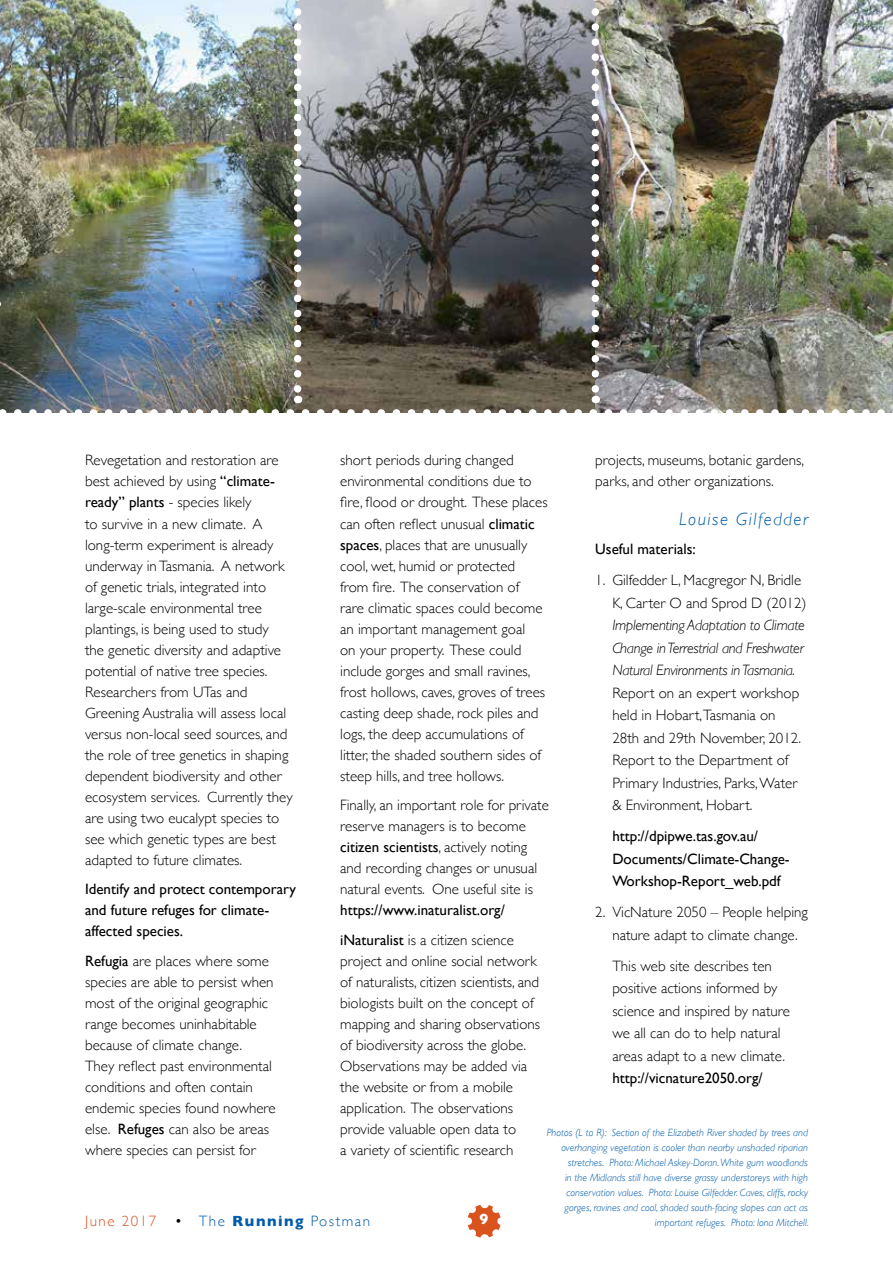
<style>
.page{position:relative;width:893px;height:1263px;background:#fff}
.page>*{position:absolute;margin:0;border:0;box-sizing:border-box;transform-origin:0 0}
.Body_type{font:italic 300 18px "Gill Sans";letter-spacing:.085em;color:#005cab}
.Body_type-2{font:300 15px/21px "Gill Sans";color:#000}
.Indents{font:300 15px/22.5px "Gill Sans";color:#000}
.Body_type-3{font:15px/21px "Gill Sans";color:#000}
.Indents-2{font:15px/22.5px "Gill Sans";color:#000}
.t1{font:300 15px "Gill Sans";letter-spacing:.1em;color:#005cab}
.t2{font:700 15px "Gill Sans";color:#fff}
.Photo_captions{font:italic 300 10.5px/15px "Gill Sans";color:#005cab;text-align:right}
.s1{font-weight:400}
.s2{font-style:italic}
.s3{color:#d9531e}
.s4{color:#000}
.s5{font-weight:700}
</style>
<div class="page">
<svg style="left:467px;top:1204px;width:34px;height:34px"></svg>
<img style="left:0;top:0;width:298px;height:409px">
<svg style="left:298px;top:0;width:297px;height:409px;background:#626261"></svg>
<img style="left:595px;top:0;width:298px;height:409px">
<svg style="left:0;top:409px;width:893px;height:4px"></svg>
<svg style="left:294px;top:0;width:7px;height:403px"></svg>
<svg style="left:592px;top:0;width:7px;height:403px"></svg>
<p class="Body_type-2" style="left:85px;top:449px;width:209px">Revegetation and restoration are best achieved by using <span class="s1">“climate&shy;ready” plants</span> - species likely<br>to survive in a new climate. A long-term experiment is already underway in Tasmania. A network of genetic trials, integrated into large-scale environmental tree plantings, is being used to study<br>the genetic diversity and adaptive potential of native tree species.<br>Researchers from UTas and Greening Australia will assess local versus non-local seed sources, and the role of tree genetics in shaping dependent biodiversity and other ecosystem services. Currently they are using two eucalypt species to see which genetic types are best adapted to future climates.</p>
<p class="Body_type-3" style="left:85px;top:878px;width:212px">Identify and protect contemporary and future refuges for climate&shy;affected species.</p>
<p class="Body_type-2" style="left:85px;top:949px;width:192px"><span class="s1">Refugia</span> are places where some species are able to persist when most of the original geographic range becomes uninhabitable because of climate change.<br>They reflect past environmental conditions and often contain endemic species found nowhere else. <span class="s1">Refuges</span> can also be areas where species can persist for</p>
<p class="Body_type-2" style="left:340px;top:449px;width:209px">short periods during changed environmental conditions due to fire, flood or drought. These places can often reflect unusual <span class="s1">climatic spaces</span>, places that are unusually cool, wet, humid or protected<br>from fire. The conservation of<br>rare climatic spaces could become an important management goal<br>on your property. These could include gorges and small ravines, frost hollows, caves, groves of trees casting deep shade, rock piles and logs, the deep accumulations of litter, the shaded southern sides of steep hills, and tree hollows.</p>
<p class="Body_type-2" style="left:340px;top:794px;width:210px">Finally, an important role for private reserve managers is to become <span class="s1">citizen scientists</span>, actively noting and recording changes or unusual natural events. One useful site is <span class="s1">https://www.inaturalist.org/</span></p>
<p class="Body_type-2" style="left:340px;top:928px;width:202px"><span class="s1">iNaturalist</span> is a citizen science project and online social network of naturalists, citizen scientists, and biologists built on the concept of mapping and sharing observations of biodiversity across the globe.<br>Observations may be added via the website or from a mobile application. The observations provide valuable open data to<br>a variety of scientific research</p>
<p class="Body_type-2" style="left:595px;top:449px;width:210px">projects, museums, botanic gardens, parks, and other organizations.</p>
<p class="Body_type" style="left:679px;top:508px;width:130px">Louise Gilfedder</p>
<p class="Body_type-3" style="left:595px;top:538px;width:102px">Useful materials:</p>
<p class="Indents" style="left:612px;top:568px;width:196px;text-indent:-17px">1. Gilfedder L, Macgregor N, Bridle<br>K, Carter O and Sprod D (2012)<br><span class="s2">Implementing Adaptation to Climate<br>Change in Terrestrial and Freshwater<br>Natural Environments in Tasmania.<br></span>Report on an expert workshop held in Hobart,Tasmania on<br>28th and 29th November, 2012.<br>Report to the Department of<br>Primary Industries, Parks, Water &amp; Environment, Hobart.</p>
<p class="Indents-2" style="left:612px;top:824px;width:179px">http://dpipwe.tas.gov.au/<br>Documents/Climate-Change-<br>Workshop-Report_web.pdf</p>
<p class="Indents" style="left:595px;top:900px;width:214px;text-align:center">2. VicNature 2050 – People helping nature adapt to climate change.</p>
<p class="Indents" style="left:612px;top:954px;width:179px">This web site describes ten positive actions informed by science and inspired by nature we all can do to help natural areas adapt to a new climate. <span class="s1">http://vicnature2050.org/</span></p>
<p class="Photo_captions" style="left:547px;top:1125px;width:263px">Photos (L to R): Section of the Elizabeth River shaded by trees and overhanging vegetation is cooler than nearby unshaded riparian stretches. Photo: Michael Askey-Doran. White gum woodlands<br>in the Midlands still have diverse grassy understoreys with high conservation values. Photo: Louise Gilfedder. Caves, cliffs, rocky gorges, ravines and cool, shaded south-facing slopes can act as</p>
<p class="t1" style="left:85px;top:1209px;width:286px"><span class="s3">June 2017</span> <span class="s4">•</span> The <span class="s5">Running</span> Postman</p>
<p class="t2" style="left:479px;top:1207px;width:10px">9</p>
<p class="Photo_captions" style="left:655px;top:1215px;width:155px">important refuges. Photo: Iona Mitchell.</p>
</div>
